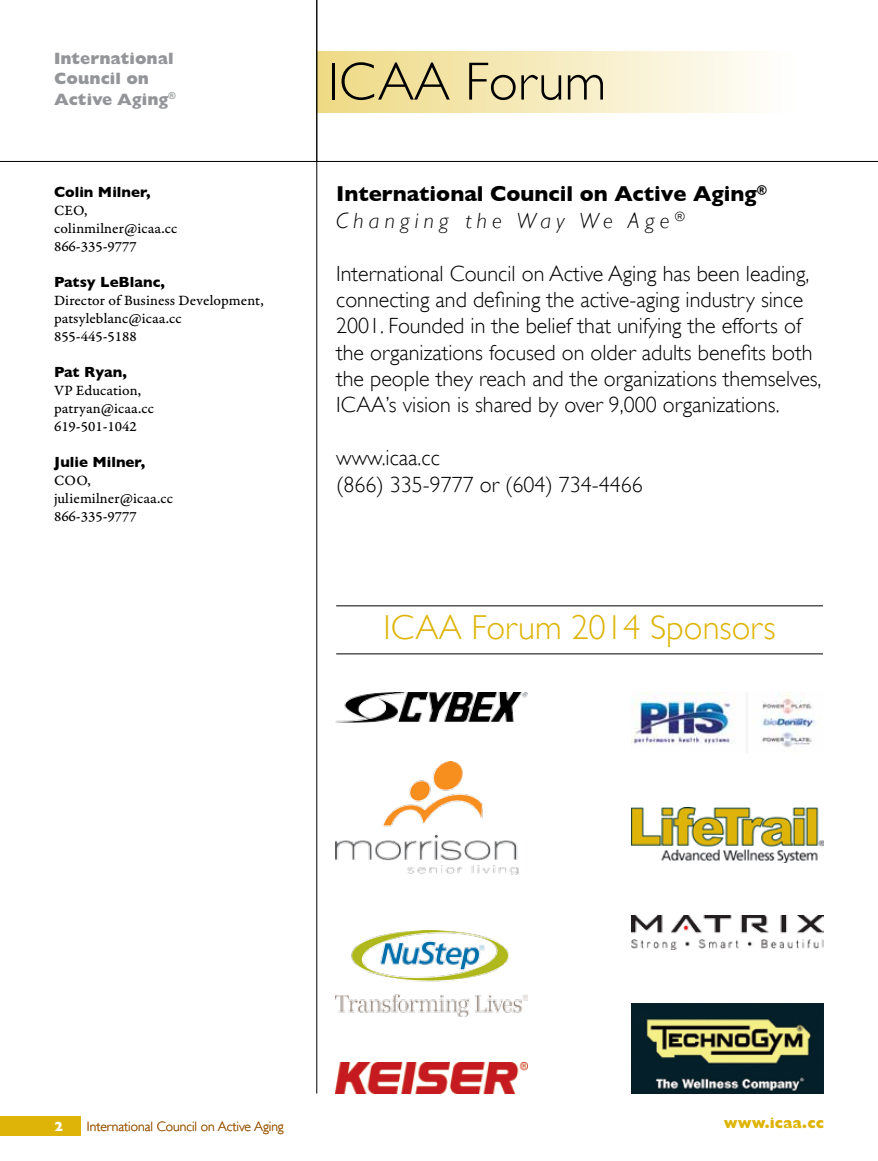
<style>
.page{position:relative;width:878px;height:1161px;background:#fff}
.page>*{position:absolute;margin:0;border:0;box-sizing:border-box;transform-origin:0 0}
.t1{font:300 54px "Gill Sans";color:#000}
.t2{font:300 34.5px "Gill Sans";color:#deb408}
.t3{font:300 22.05px/26.4px "Gill Sans";color:#000}
.t4{font:700 22.05px/26.4px "Gill Sans";color:#000}
.t5{font:800 16.5px/20.7px "Gill Sans";color:#939598}
.t6{font:15px/18px "Garamond Premr Pro Capt";color:#000}
.t7{font:700 15px "Gill Sans";color:#000}
.t8{font:800 15px "Gill Sans";color:#deb408}
.t9{font:300 13.5px "Gill Sans";color:#9c5708}
.t10{font:800 13.5px "Gill Sans";color:#fff}
.s1{font-weight:300;font-style:italic}
</style>
<div class="page">
<div style="left:0;top:1117px;width:81px;height:19px;background:#deb408"></div>
<div style="left:317px;top:51px;width:561px;height:61px;background:linear-gradient(to right,#efda87,#fff)"></div>
<hr style="left:0;top:161px;width:878px;height:1px;background:#000">
<hr style="left:316px;top:0;width:1px;height:1094px;background:#000">
<img style="left:336px;top:693px;width:192px;height:29px">
<img style="left:335px;top:762px;width:184px;height:113px">
<img style="left:335px;top:930px;width:193px;height:87px">
<img style="left:335px;top:1063px;width:193px;height:31px">
<img style="left:631px;top:693px;width:190px;height:54px">
<img style="left:631px;top:807px;width:193px;height:56px">
<img style="left:631px;top:915px;width:193px;height:34px">
<img style="left:631px;top:1004px;width:193px;height:90px">
<hr style="left:336px;top:605px;width:487px;height:1px;background:#000">
<hr style="left:336px;top:654px;width:487px;height:1px;background:#000">
<p class="t5" style="left:54px;top:48px;width:123px">International<br>Council on<br>Active Aging<sup>®</sup></p>
<h1 class="t1" style="left:327px;top:51px;width:280px">ICAA Forum</h1>
<p class="t7" style="left:54px;top:183px;width:98px">Colin Milner,</p>
<p class="t6" style="left:54px;top:202px;width:125px">CEO, colinmilner@icaa.cc<br>866-335-9777</p>
<p class="t7" style="left:54px;top:273px;width:113px">Patsy LeBlanc,</p>
<p class="t6" style="left:54px;top:292px;width:211px">Director of Business Development, patsyleblanc@icaa.cc<br>855-445-5188</p>
<p class="t7" style="left:54px;top:363px;width:74px">Pat Ryan,</p>
<p class="t6" style="left:54px;top:382px;width:102px">VP Education, patryan@icaa.cc<br>619-501-1042</p>
<p class="t7" style="left:54px;top:453px;width:93px">Julie Milner,</p>
<p class="t6" style="left:54px;top:472px;width:121px">COO, juliemilner@icaa.cc<br>866-335-9777</p>
<p class="t4" style="left:336px;top:181px;width:432px">International Council on Active Aging<sup>®<br></sup><span class="s1">Changing the Way We Age</span> <sup>®</sup></p>
<p class="t3" style="left:336px;top:260px;width:487px">International Council on Active Aging has been leading, connecting and defining the active-aging industry since 2001. Founded in the belief that unifying the efforts of the organizations focused on older adults benefits both the people they reach and the organizations themselves, ICAA’s vision is shared by over 9,000 organizations.</p>
<p class="t3" style="left:336px;top:445px;width:308px">www.icaa.cc<br>(866) 335-9777 or (604) 734-4466</p>
<h2 class="t2" style="left:383px;top:607px;width:393px">ICAA Forum 2014 Sponsors</h2>
<p class="t10" style="left:54px;top:1118px;width:11px">2</p>
<p class="t9" style="left:87px;top:1118px;width:198px">International Council on Active Aging</p>
<p class="t8" style="left:723px;top:1114px;width:102px">www.icaa.cc</p>
</div>
